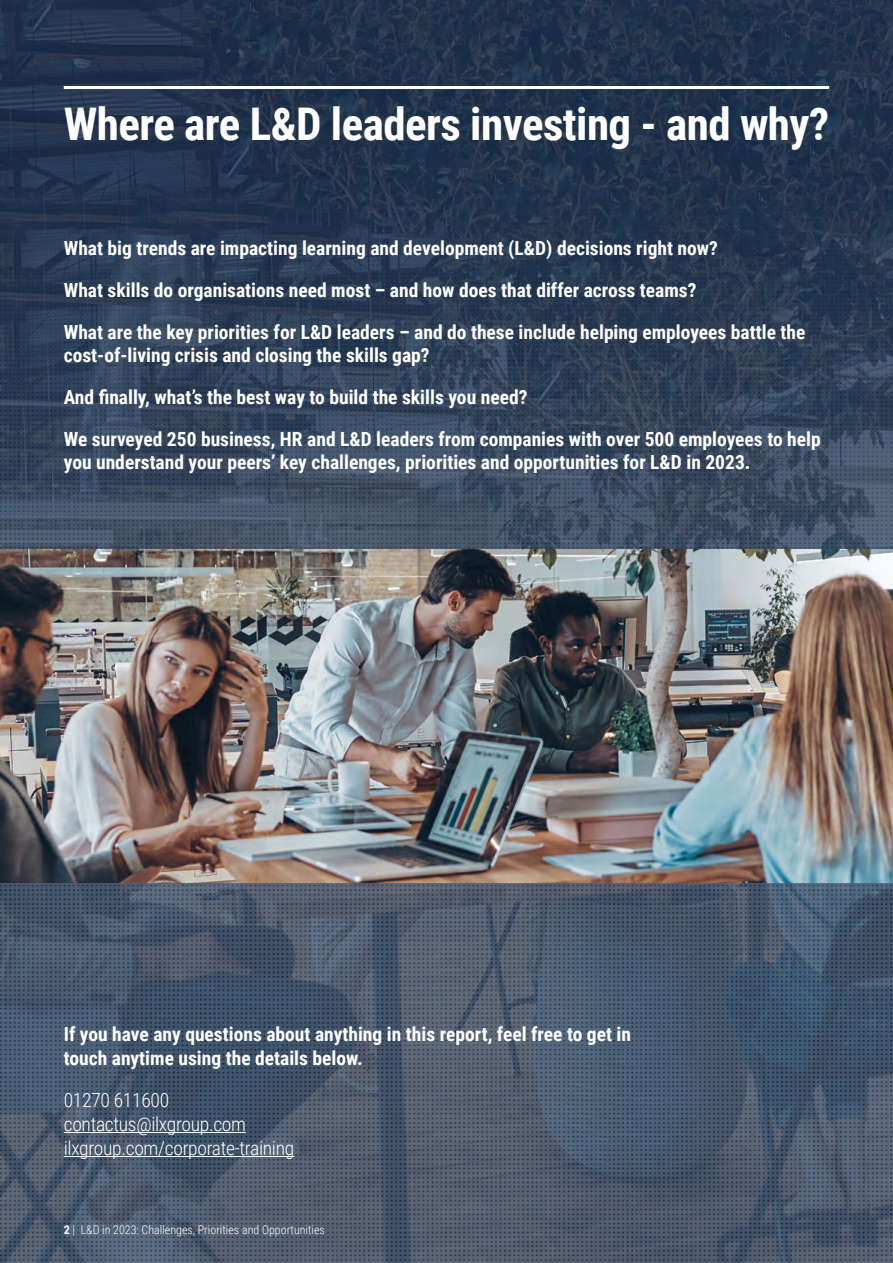
<style>
.page{position:relative;width:893px;height:1263px;background:#fff}
.page>*{position:absolute;margin:0;border:0;box-sizing:border-box;transform-origin:0 0}
.t1{font:700 45px "Roboto Condensed";letter-spacing:-.01em;color:#fff}
.t2{font:700 19.5px/41.8px "Roboto Condensed";color:#fff}
.t3{font:300 19.5px/24px "Roboto Condensed";letter-spacing:-.015em;color:#fff}
.t4{font:300 12px "Roboto Condensed";color:#fff}
.s1{font-weight:700}
</style>
<div class="page">
<img style="left:0;top:0;width:892px;height:148px">
<img style="left:0;top:148px;width:892px;height:1115px">
<hr style="left:64px;top:1132px;width:182px;height:1px;background:#fff">
<hr style="left:64px;top:1156px;width:230px;height:1px;background:#fff">
<hr style="left:64px;top:86px;width:765px;height:3px;background:#fff">
<img style="left:0;top:550px;width:893px;height:332px">
<h1 class="t1" style="left:64px;top:93px;width:767px">Where are L&amp;D leaders investing - and why?</h1>
<p class="t2" style="left:64px;top:226px;width:743px">What big trends are impacting learning and development (L&amp;D) decisions right now?<br>What skills do organisations need most – and how does that differ across teams?<br>What are the key priorities for L&amp;D leaders – and do these include helping employees battle the</p>
<p class="t2" style="left:64px;top:333px;width:758px">cost-of-living crisis and closing the skills gap?<br>And finally, what’s the best way to build the skills you need?<br>We surveyed 250 business, HR and L&amp;D leaders from companies with over 500 employees to help</p>
<p class="t2" style="left:64px;top:440px;width:688px">you understand your peers’ key challenges, priorities and opportunities for L&amp;D in 2023.</p>
<p class="t2" style="left:64px;top:1021px;width:569px;line-height:24px">If you have any questions about anything in this report, feel free to get in touch anytime using the details below.</p>
<p class="t3" style="left:64px;top:1087px;width:232px">01270 611600 contactus@ilxgroup.com ilxgroup.com/corporate-training</p>
<p class="t4" style="left:64px;top:1221px;width:263px"><span class="s1">2</span> | L&amp;D in 2023: Challenges, Priorities and Opportunities</p>
</div>
